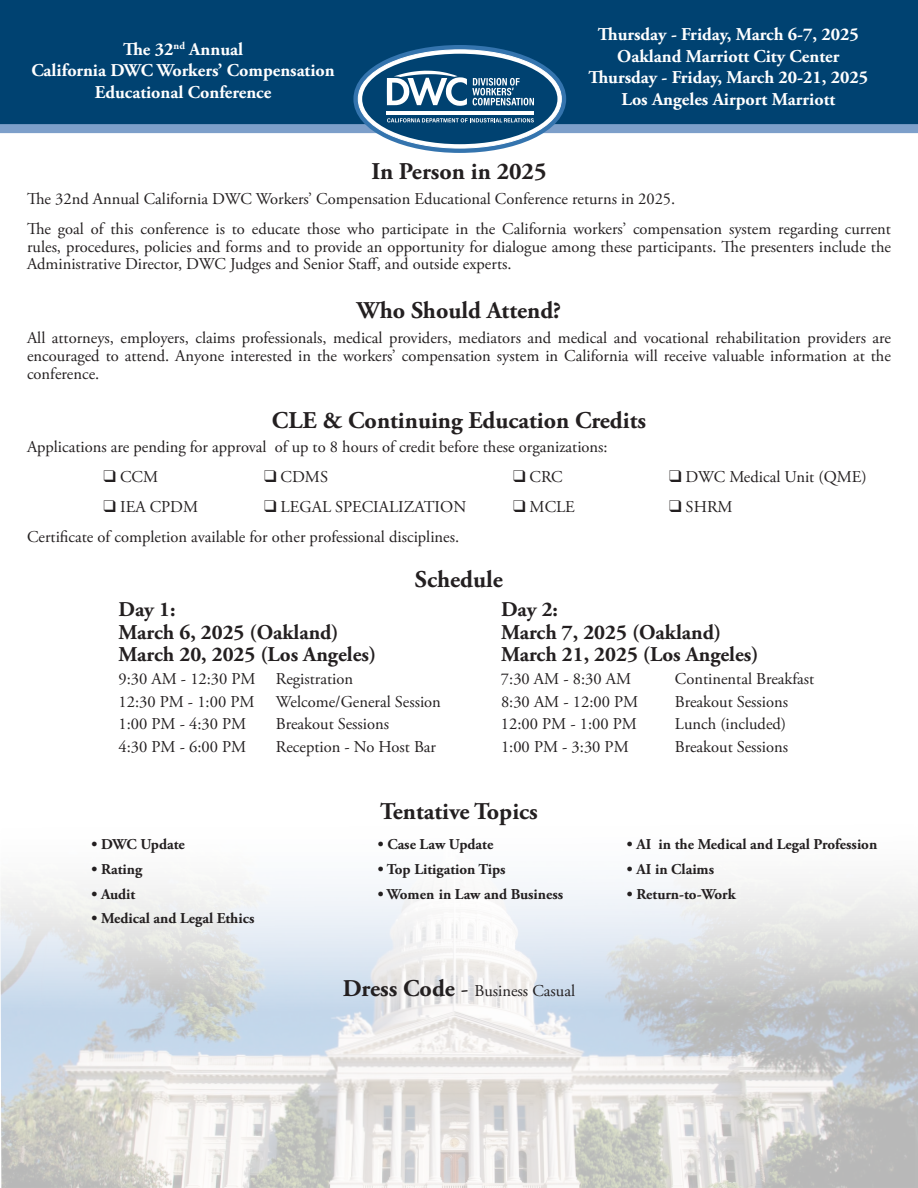
<style>
.page{position:relative;width:918px;height:1188px;background:#fff}
.page>*{position:absolute;margin:0;border:0;box-sizing:border-box;transform-origin:0 0}
.t1{font:700 24px "Adobe Garamond Pro";color:#231f20}
.t2{font:700 21px "Adobe Garamond Pro";color:#231f20}
.t3{font:700 18px/21.6px "Adobe Garamond Pro";color:#fff;text-align:center}
.t4{font:16.5px/17.9px "Adobe Garamond Pro";color:#231f20;text-align:justify}
.t5{font:700 15px "Adobe Garamond Pro";color:#231f20}
.s1{font-weight:700;font-size:24px}
.s2{font-size:24px}
</style>
<div class="page">
<img style="left:0;top:881px;width:918px;height:307px">
<div style="left:0;top:0;width:918px;height:124px;background:#004271"></div>
<div style="left:0;top:124px;width:918px;height:9px;background:#7d9fca"></div>
<svg style="left:353px;top:45px;width:213px;height:108px"></svg>
<p class="t3" style="left:31px;top:38px;width:305px">The 32<sup>nd</sup> Annual<br>California DWC Workers’ Compensation<br>Educational Conference</p>
<p class="t3" style="left:598px;top:24px;width:263px">Thursday - Friday, March 6-7, 2025</p>
<p class="t3" style="left:617px;top:45px;width:224px">Oakland Marriott City Center</p>
<p class="t3" style="left:588px;top:67px;width:281px">Thursday - Friday, March 20-21, 2025<br>Los Angeles Airport Marriott</p>
<p class="t1" style="left:371px;top:158px;width:177px">In Person in 2025</p>
<p class="t4" style="left:27px;top:190px;width:650px">The 32nd Annual California DWC Workers’ Compensation Educational Conference returns in 2025.</p>
<p class="t4" style="left:27px;top:220px;width:866px">The goal of this conference is to educate those who participate in the California workers’ compensation system regarding current rules, procedures, policies and forms and to provide an opportunity for dialogue among these participants. The presenters include the Administrative Director, DWC Judges and Senior Staff, and outside experts.</p>
<p class="t1" style="left:357px;top:297px;width:206px">Who Should Attend?</p>
<p class="t4" style="left:27px;top:329px;width:866px">All attorneys, employers, claims professionals, medical providers, mediators and medical and vocational rehabilitation providers are encouraged to attend. Anyone interested in the workers’ compensation system in California will receive valuable information at the conference.</p>
<p class="t1" style="left:272px;top:406px;width:376px">CLE &amp; Continuing Education Credits</p>
<p class="t4" style="left:27px;top:439px;width:582px">Applications are pending for approval of up to 8 hours of credit before these organizations:</p>
<p class="t4" style="left:104px;top:468px;width:56px">❑ CCM</p>
<p class="t4" style="left:264px;top:468px;width:66px">❑ CDMS</p>
<p class="t4" style="left:513px;top:468px;width:51px">❑ CRC</p>
<p class="t4" style="left:669px;top:468px;width:199px">❑ DWC Medical Unit (QME)</p>
<p class="t4" style="left:104px;top:498px;width:96px">❑ IEA CPDM</p>
<p class="t4" style="left:264px;top:498px;width:204px">❑ LEGAL SPECIALIZATION</p>
<p class="t4" style="left:513px;top:498px;width:63px">❑ MCLE</p>
<p class="t4" style="left:669px;top:498px;width:65px">❑ SHRM</p>
<p class="t4" style="left:27px;top:528px;width:434px">Certificate of completion available for other professional disciplines.</p>
<p class="t1" style="left:415px;top:565px;width:90px">Schedule</p>
<p class="t2" style="left:118px;top:597px;width:59px">Day 1:</p>
<p class="t2" style="left:501px;top:597px;width:59px">Day 2:</p>
<p class="t2" style="left:118px;top:620px;width:222px">March 6, 2025 (Oakland)</p>
<p class="t2" style="left:501px;top:620px;width:222px">March 7, 2025 (Oakland)</p>
<p class="t2" style="left:118px;top:642px;width:259px">March 20, 2025 (Los Angeles)</p>
<p class="t2" style="left:501px;top:642px;width:259px">March 21, 2025 (Los Angeles)</p>
<p class="t4" style="left:118px;top:670px;width:236px">9:30 AM - 12:30 PM Registration</p>
<p class="t4" style="left:501px;top:670px;width:132px">7:30 AM - 8:30 AM</p>
<p class="t4" style="left:675px;top:670px;width:141px">Continental Breakfast</p>
<p class="t4" style="left:118px;top:693px;width:137px">12:30 PM - 1:00 PM</p>
<p class="t4" style="left:276px;top:693px;width:166px">Welcome/General Session</p>
<p class="t4" style="left:501px;top:693px;width:139px">8:30 AM - 12:00 PM</p>
<p class="t4" style="left:675px;top:693px;width:115px">Breakout Sessions</p>
<p class="t4" style="left:118px;top:716px;width:129px">1:00 PM - 4:30 PM</p>
<p class="t4" style="left:276px;top:716px;width:115px">Breakout Sessions</p>
<p class="t4" style="left:501px;top:716px;width:137px">12:00 PM - 1:00 PM</p>
<p class="t4" style="left:675px;top:716px;width:113px">Lunch (included)</p>
<p class="t4" style="left:118px;top:738px;width:129px">4:30 PM - 6:00 PM</p>
<p class="t4" style="left:276px;top:738px;width:162px">Reception - No Host Bar</p>
<p class="t4" style="left:501px;top:738px;width:129px">1:00 PM - 3:30 PM</p>
<p class="t4" style="left:675px;top:738px;width:115px">Breakout Sessions</p>
<p class="t1" style="left:380px;top:798px;width:159px">Tentative Topics</p>
<p class="t5" style="left:91px;top:836px;width:95px">• DWC Update</p>
<p class="t5" style="left:378px;top:836px;width:117px">• Case Law Update</p>
<p class="t5" style="left:627px;top:836px;width:252px">• AI in the Medical and Legal Profession</p>
<p class="t5" style="left:91px;top:860px;width:52px">• Rating</p>
<p class="t5" style="left:378px;top:860px;width:129px">• Top Litigation Tips</p>
<p class="t5" style="left:627px;top:860px;width:89px">• AI in Claims</p>
<p class="t5" style="left:91px;top:885px;width:45px">• Audit</p>
<p class="t5" style="left:378px;top:885px;width:187px">• Women in Law and Business</p>
<p class="t5" style="left:627px;top:885px;width:110px">• Return-to-Work</p>
<p class="t5" style="left:91px;top:910px;width:164px">• Medical and Legal Ethics</p>
<p class="t4" style="left:343px;top:983px;width:234px"><span class="s1">Dress Code</span> <span class="s2">-</span> Business Casual</p>
</div>
